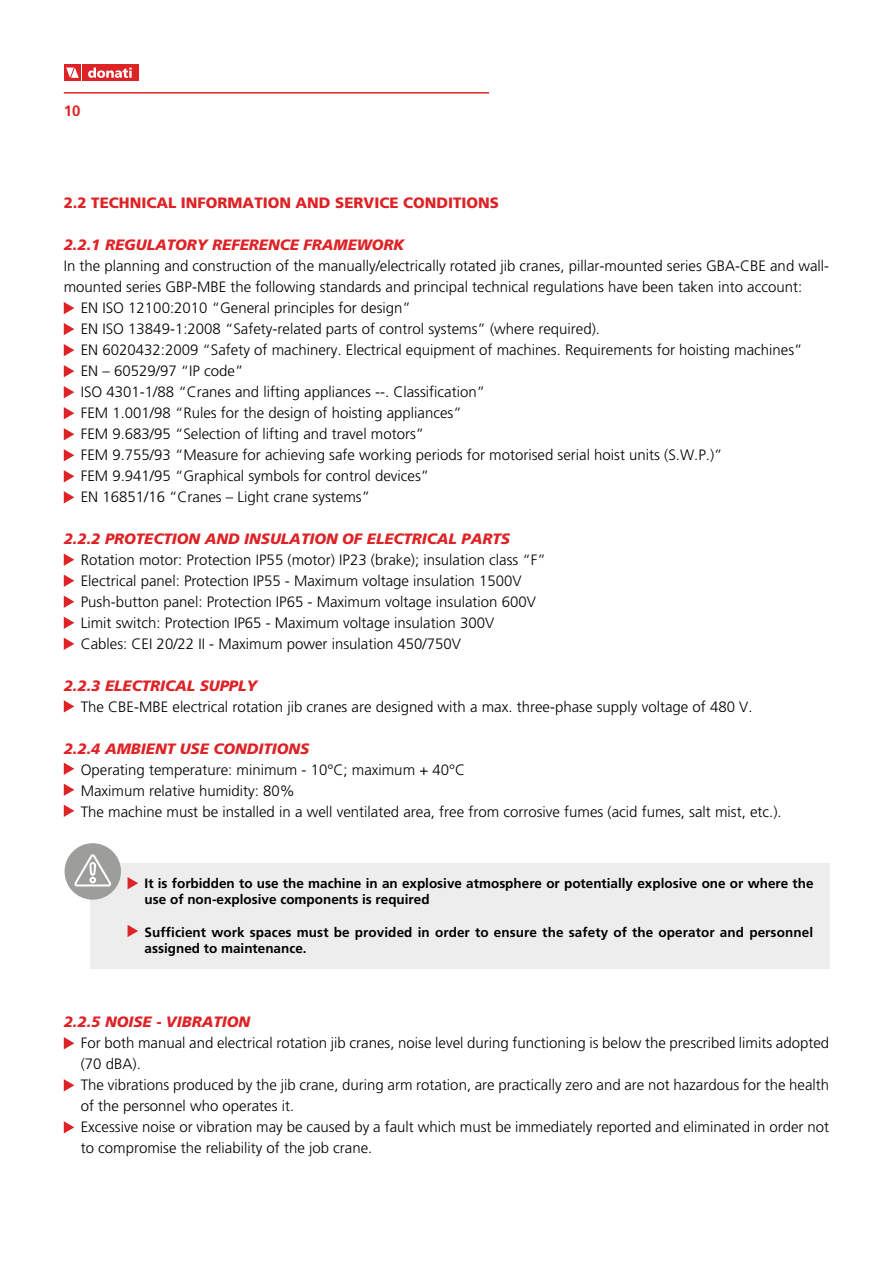
<style>
.page{position:relative;width:893px;height:1263px;background:#fff}
.page>*{position:absolute;margin:0;border:0;box-sizing:border-box;transform-origin:0 0}
.t1{font:300 15px/21px "Frutiger LT Std";color:#000}
.t2{font:italic 900 15px "Frutiger LT Std";color:#de2327}
.t3{font:900 15px "Frutiger LT Std";color:#de2327}
.t4{font:700 15px "Frutiger LT Std";color:#de2327}
.t5{font:700 13.5px/16.2px "Frutiger LT Std";color:#000}
</style>
<div class="page">
<div style="left:82px;top:65px;width:56px;height:16px;background:#de2327"></div>
<div style="left:64px;top:65px;width:16px;height:16px;background:#de2327"></div>
<svg style="left:88px;top:68px;width:44px;height:10px"></svg>
<svg style="left:66px;top:68px;width:13px;height:10px"></svg>
<hr style="left:64px;top:92px;width:425px;height:2px;background:#de2327">
<svg style="left:64px;top:302px;width:10px;height:12px"></svg>
<svg style="left:64px;top:553px;width:10px;height:13px"></svg>
<svg style="left:64px;top:1037px;width:10px;height:12px"></svg>
<svg style="left:64px;top:762px;width:10px;height:13px"></svg>
<svg style="left:64px;top:700px;width:10px;height:12px"></svg>
<svg style="left:64px;top:323px;width:10px;height:12px"></svg>
<svg style="left:64px;top:574px;width:10px;height:13px"></svg>
<svg style="left:64px;top:784px;width:10px;height:12px"></svg>
<svg style="left:64px;top:344px;width:10px;height:12px"></svg>
<svg style="left:64px;top:596px;width:10px;height:12px"></svg>
<svg style="left:64px;top:1079px;width:10px;height:12px"></svg>
<svg style="left:64px;top:805px;width:10px;height:12px"></svg>
<svg style="left:64px;top:365px;width:10px;height:12px"></svg>
<svg style="left:64px;top:617px;width:10px;height:12px"></svg>
<svg style="left:64px;top:386px;width:10px;height:12px"></svg>
<svg style="left:64px;top:638px;width:10px;height:12px"></svg>
<svg style="left:64px;top:1121px;width:10px;height:12px"></svg>
<svg style="left:64px;top:407px;width:10px;height:12px"></svg>
<svg style="left:64px;top:428px;width:10px;height:12px"></svg>
<svg style="left:64px;top:449px;width:10px;height:12px"></svg>
<svg style="left:64px;top:470px;width:10px;height:12px"></svg>
<svg style="left:64px;top:491px;width:10px;height:12px"></svg>
<div style="left:90px;top:863px;width:739px;height:106px;background:#ededed"></div>
<div style="left:65px;top:843px;width:56px;height:57px;background:#9d9d9c;border-radius:50%"></div>
<svg style="left:75px;top:854px;width:36px;height:33px"></svg>
<svg style="left:128px;top:877px;width:10px;height:12px"></svg>
<svg style="left:128px;top:925px;width:10px;height:12px"></svg>
<p class="t4" style="left:64px;top:102px;width:18px">10</p>
<p class="t3" style="left:64px;top:194px;width:437px">2.2 TECHNICAL INFORMATION AND SERVICE CONDITIONS</p>
<p class="t2" style="left:64px;top:236px;width:342px">2.2.1 REGULATORY REFERENCE FRAMEWORK</p>
<p class="t1" style="left:64px;top:256px;width:767px">In the planning and construction of the manually/electrically rotated jib cranes, pillar-mounted series GBA-CBE and wall-</p>
<p class="t1" style="left:64px;top:277px;width:740px">mounted series GBP-MBE the following standards and principal technical regulations have been taken into account:</p>
<p class="t1" style="left:81px;top:298px;width:332px">EN ISO 12100:2010 “General principles for design”</p>
<p class="t1" style="left:81px;top:319px;width:521px">EN ISO 13849-1:2008 “Safety-related parts of control systems” (where required).</p>
<p class="t1" style="left:81px;top:340px;width:723px">EN 6020432:2009 “Safety of machinery. Electrical equipment of machines. Requirements for hoisting machines”</p>
<p class="t1" style="left:81px;top:361px;width:164px">EN – 60529/97 “IP code”</p>
<p class="t1" style="left:81px;top:382px;width:406px">ISO 4301-1/88 “Cranes and lifting appliances --. Classification”</p>
<p class="t1" style="left:81px;top:403px;width:382px">FEM 1.001/98 “Rules for the design of hoisting appliances”</p>
<p class="t1" style="left:81px;top:424px;width:345px">FEM 9.683/95 “Selection of lifting and travel motors”</p>
<p class="t1" style="left:81px;top:445px;width:643px">FEM 9.755/93 “Measure for achieving safe working periods for motorised serial hoist units (S.W.P.)”</p>
<p class="t1" style="left:81px;top:466px;width:350px">FEM 9.941/95 “Graphical symbols for control devices”</p>
<p class="t1" style="left:81px;top:487px;width:291px">EN 16851/16 “Cranes – Light crane systems”</p>
<p class="t2" style="left:64px;top:530px;width:448px">2.2.2 PROTECTION AND INSULATION OF ELECTRICAL PARTS</p>
<p class="t1" style="left:81px;top:550px;width:467px">Rotation motor: Protection IP55 (motor) IP23 (brake); insulation class “F” Electrical panel: Protection IP55 - Maximum voltage insulation 1500V Push-button panel: Protection IP65 - Maximum voltage insulation 600V Limit switch: Protection IP65 - Maximum voltage insulation 300V<br>Cables: CEI 20/22 II - Maximum power insulation 450/750V</p>
<p class="t2" style="left:64px;top:677px;width:195px">2.2.3 ELECTRICAL SUPPLY</p>
<p class="t1" style="left:81px;top:697px;width:673px">The CBE-MBE electrical rotation jib cranes are designed with a max. three-phase supply voltage of 480 V.</p>
<p class="t2" style="left:64px;top:740px;width:247px">2.2.4 AMBIENT USE CONDITIONS</p>
<p class="t1" style="left:81px;top:760px;width:702px">Operating temperature: minimum - 10°C; maximum + 40°C<br>Maximum relative humidity: 80%<br>The machine must be installed in a well ventilated area, free from corrosive fumes (acid fumes, salt mist, etc.).</p>
<p class="t5" style="left:145px;top:875px;width:670px">It is forbidden to use the machine in an explosive atmosphere or potentially explosive one or where the use of non-explosive components is required</p>
<p class="t5" style="left:145px;top:924px;width:670px">Sufficient work spaces must be provided in order to ensure the safety of the operator and personnel assigned to maintenance.</p>
<p class="t2" style="left:64px;top:1013px;width:188px">2.2.5 NOISE - VIBRATION</p>
<p class="t1" style="left:81px;top:1033px;width:750px">For both manual and electrical rotation jib cranes, noise level during functioning is below the prescribed limits adopted (70 dBA).<br>The vibrations produced by the jib crane, during arm rotation, are practically zero and are not hazardous for the health of the personnel who operates it.<br>Excessive noise or vibration may be caused by a fault which must be immediately reported and eliminated in order not to compromise the reliability of the job crane.</p>
</div>
